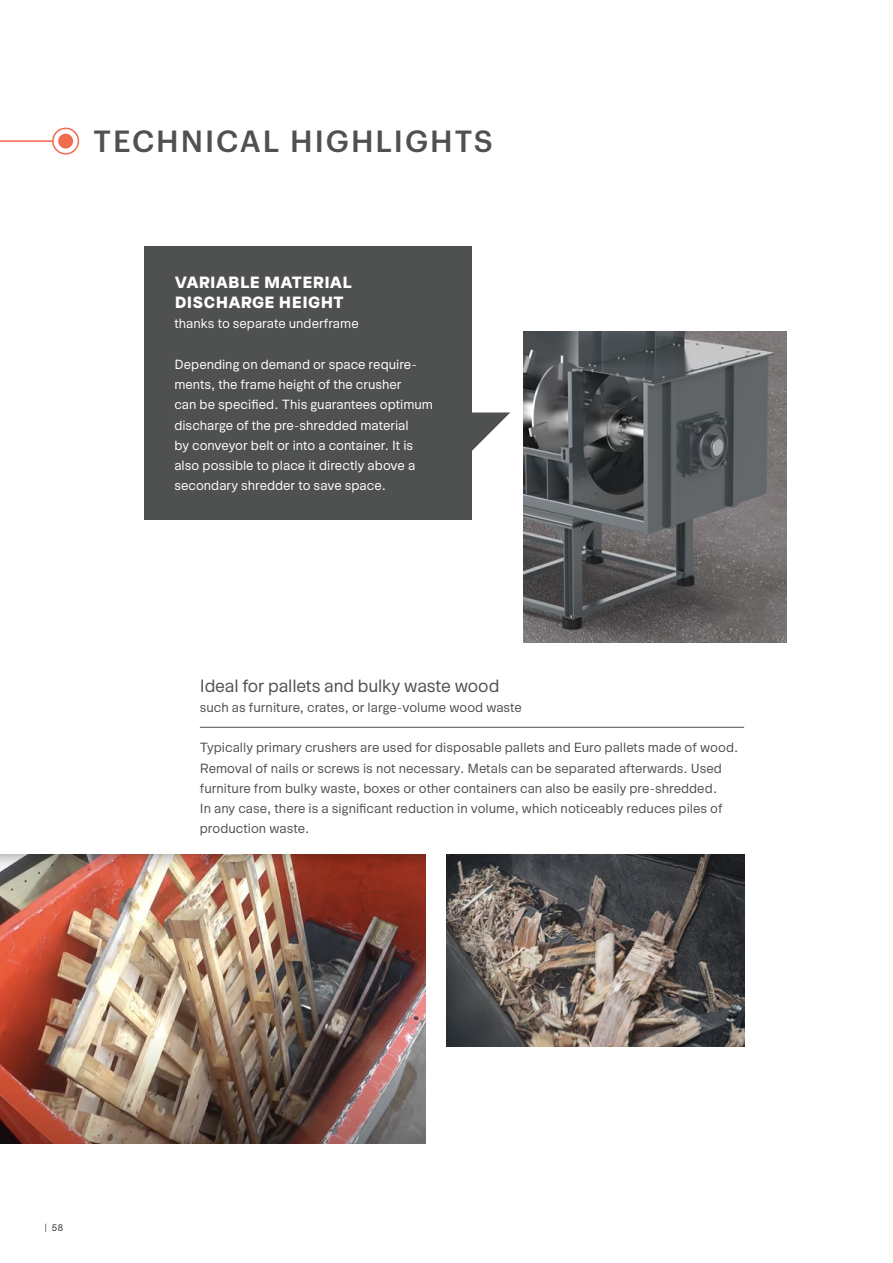
<style>
.page{position:relative;width:893px;height:1263px;background:#fff}
.page>*{position:absolute;margin:0;border:0;box-sizing:border-box;transform-origin:0 0}
.t1{font:500 30px "Graphik";letter-spacing:.065em;color:#4f5050}
.t2{font:18px "Okomito";letter-spacing:-.01em;color:#4f5050}
.t3{font:900 16.5px/20.2px "Okomito";letter-spacing:-.01em;color:#fff}
.t4{font:13.5px/20.2px "Okomito";color:#4f5050}
.t5{font:13.5px/20.2px "Okomito";color:#fff}
.t6{font:500 9.75px "Okomito";color:#4f5050}
</style>
<div class="page">
<div style="left:52px;top:128px;width:27px;height:27px;border:2px solid #f26b4d;border-radius:50%"></div>
<div style="left:58px;top:134px;width:15px;height:15px;background:#f26b4d;border-radius:50%"></div>
<hr style="left:0;top:140px;width:53px;height:2px;background:#f26b4d">
<hr style="left:200px;top:727px;width:544px;height:1px;background:#4f5050">
<img style="left:0;top:855px;width:425px;height:289px">
<img style="left:446px;top:855px;width:298px;height:191px">
<img style="left:523px;top:332px;width:264px;height:310px">
<div style="left:145px;top:247px;width:327px;height:273px;background:#4f5050"></div>
<svg style="left:472px;top:412px;width:38px;height:39px"></svg>
<h1 class="t1" style="left:94px;top:118px;width:401px">TECHNICAL HIGHLIGHTS</h1>
<p class="t3" style="left:174px;top:271px;width:179px">VARIABLE MATERIAL<br>DISCHARGE HEIGHT</p>
<p class="t5" style="left:174px;top:312px;width:186px">thanks to separate underframe</p>
<p class="t5" style="left:174px;top:353px;width:260px">Depending on demand or space require&shy;ments, the frame height of the crusher<br>can be specified. This guarantees optimum discharge of the pre-shredded material<br>by conveyor belt or into a container. It is also possible to place it directly above a secondary shredder to save space.</p>
<h2 class="t2" style="left:200px;top:672px;width:301px">Ideal for pallets and bulky waste wood</h2>
<p class="t4" style="left:200px;top:696px;width:324px">such as furniture, crates, or large-volume wood waste</p>
<p class="t4" style="left:200px;top:737px;width:540px">Typically primary crushers are used for disposable pallets and Euro pallets made of wood.<br>Removal of nails or screws is not necessary. Metals can be separated afterwards. Used furniture from bulky waste, boxes or other containers can also be easily pre-shredded.<br>In any case, there is a significant reduction in volume, which noticeably reduces piles of production waste.</p>
<p class="t6" style="left:45px;top:1221px;width:20px">| 58</p>
</div>
